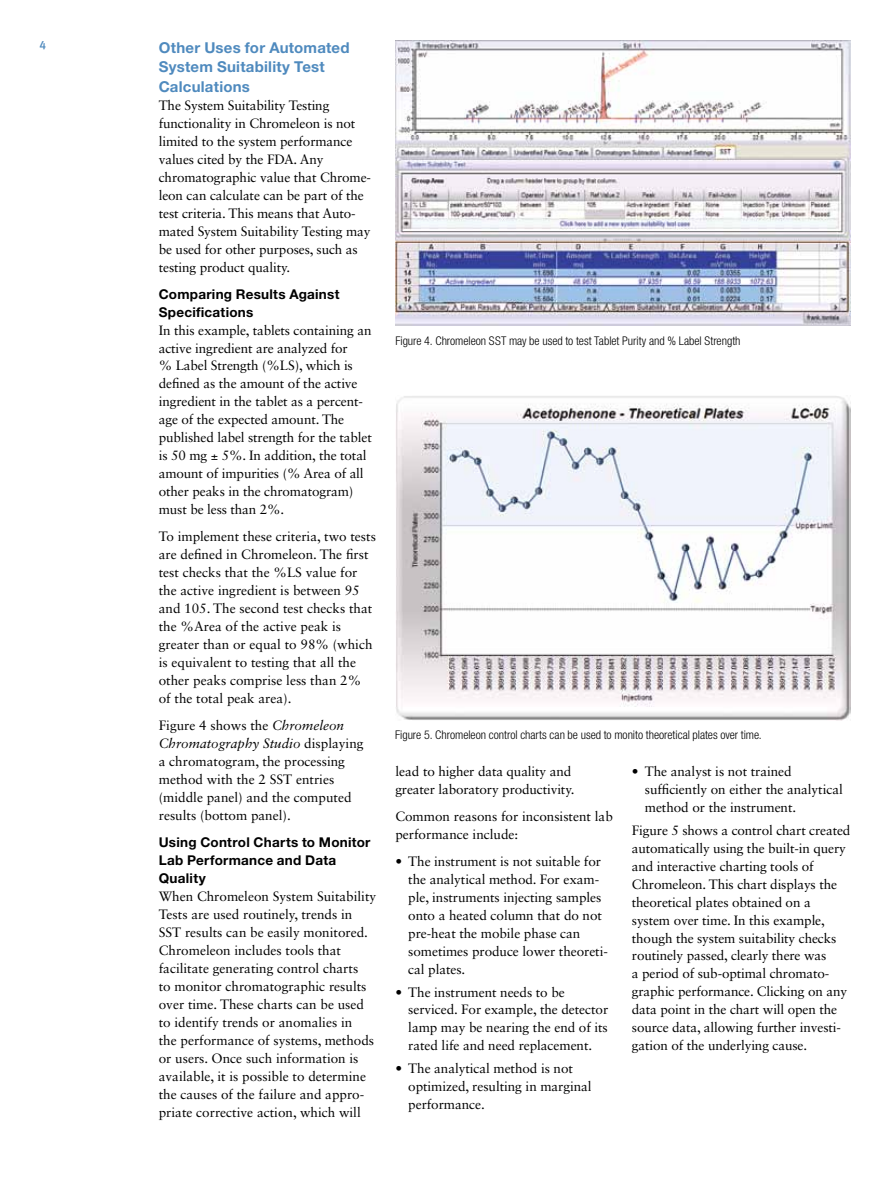
<style>
.page{position:relative;width:891px;height:1188px;background:#fff}
.page>*{position:absolute;margin:0;border:0;box-sizing:border-box;transform-origin:0 0}
.t1{font:700 15px/19.5px "Helvetica Neue";letter-spacing:.015em;color:#4f8abe}
.t2{font:13.5px/18px "Sabon LT Std";letter-spacing:-.005em;color:#000}
.t3{font:700 13.5px/18px "Helvetica Neue";letter-spacing:.02em;color:#000}
.t4{font:italic 13.5px "Sabon";color:#000}
.t5{font:300 condensed 12px "Helvetica Neue";color:#000}
.t6{font:12px "Meta Medium LF";color:#4f8abe}
.s1{font-family:"Sabon";font-style:italic}
.s2{font-family:"Sabon LT Std";font-style:normal}
</style>
<div class="page">
<img style="left:395px;top:40px;width:455px;height:286px">
<img style="left:396px;top:396px;width:454px;height:325px">
<p class="t6" style="left:40px;top:38px;width:8px">4</p>
<p class="t1" style="left:159px;top:37px;width:192px">Other Uses for Automated<br>System Suitability Test<br>Calculations</p>
<p class="t2" style="left:159px;top:96px;width:214px">The System Suitability Testing functionality in Chromeleon is not limited to the system performance values cited by the FDA. Any chromatographic value that Chrome&shy;leon can calculate can be part of the test criteria. This means that Auto&shy;mated System Suitability Testing may be used for other purposes, such as testing product quality.</p>
<p class="t3" style="left:159px;top:284px;width:182px">Comparing Results Against<br>Specifications</p>
<p class="t2" style="left:159px;top:321px;width:215px">In this example, tablets containing an active ingredient are analyzed for<br>% Label Strength (%LS), which is defined as the amount of the active ingredient in the tablet as a percent&shy;age of the expected amount. The published label strength for the tablet is 50 mg ± 5%. In addition, the total amount of impurities (% Area of all other peaks in the chromatogram) must be less than 2%.</p>
<p class="t2" style="left:159px;top:528px;width:219px">To implement these criteria, two tests are defined in Chromeleon. The first test checks that the %LS value for the active ingredient is between 95 and 105. The second test checks that the %Area of the active peak is greater than or equal to 98% (which is equivalent to testing that all the other peaks comprise less than 2% of the total peak area).</p>
<p class="t2" style="left:159px;top:717px;width:187px">Figure 4 shows the <span class="s1">Chromeleon</span></p>
<p class="t4" style="left:159px;top:736px;width:206px">Chromatography Studio <span class="s2">displaying</span></p>
<p class="t2" style="left:159px;top:753px;width:194px">a chromatogram, the processing method with the 2 SST entries (middle panel) and the computed results (bottom panel).</p>
<p class="t3" style="left:159px;top:833px;width:213px">Using Control Charts to Monitor<br>Lab Performance and Data<br>Quality</p>
<p class="t2" style="left:159px;top:888px;width:219px">When Chromeleon System Suitability Tests are used routinely, trends in SST results can be easily monitored.<br>Chromeleon includes tools that facilitate generating control charts<br>to monitor chromatographic results over time. These charts can be used to identify trends or anomalies in<br>the performance of systems, methods or users. Once such information is available, it is possible to determine the causes of the failure and appro&shy;priate corrective action, which will</p>
<p class="t5" style="left:395px;top:334px;width:347px">Figure 4. Chromeleon SST may be used to test Tablet Purity and % Label Strength</p>
<p class="t5" style="left:395px;top:728px;width:368px">Figure 5. Chromeleon control charts can be used to monito theoretical plates over time.</p>
<p class="t2" style="left:395px;top:762px;width:181px">lead to higher data quality and greater laboratory productivity.</p>
<p class="t2" style="left:395px;top:807px;width:219px">Common reasons for inconsistent lab performance include:</p>
<p class="t2" style="left:408px;top:852px;width:201px;text-indent:-13px">• The instrument is not suitable for the analytical method. For exam&shy;ple, instruments injecting samples onto a heated column that do not pre-heat the mobile phase can sometimes produce lower theoreti&shy;cal plates.</p>
<p class="t2" style="left:408px;top:983px;width:201px;text-indent:-13px">• The instrument needs to be serviced. For example, the detector lamp may be nearing the end of its rated life and need replacement.</p>
<p class="t2" style="left:408px;top:1059px;width:185px;text-indent:-13px">• The analytical method is not optimized, resulting in marginal performance.</p>
<p class="t2" style="left:645px;top:762px;width:199px;text-indent:-13px">• The analyst is not trained sufficiently on either the analytical method or the instrument.</p>
<p class="t2" style="left:632px;top:821px;width:220px">Figure 5 shows a control chart created automatically using the built-in query and interactive charting tools of Chromeleon. This chart displays the theoretical plates obtained on a system over time. In this example, though the system suitability checks routinely passed, clearly there was<br>a period of sub-optimal chromato&shy;graphic performance. Clicking on any data point in the chart will open the source data, allowing further investi&shy;gation of the underlying cause.</p>
</div>
